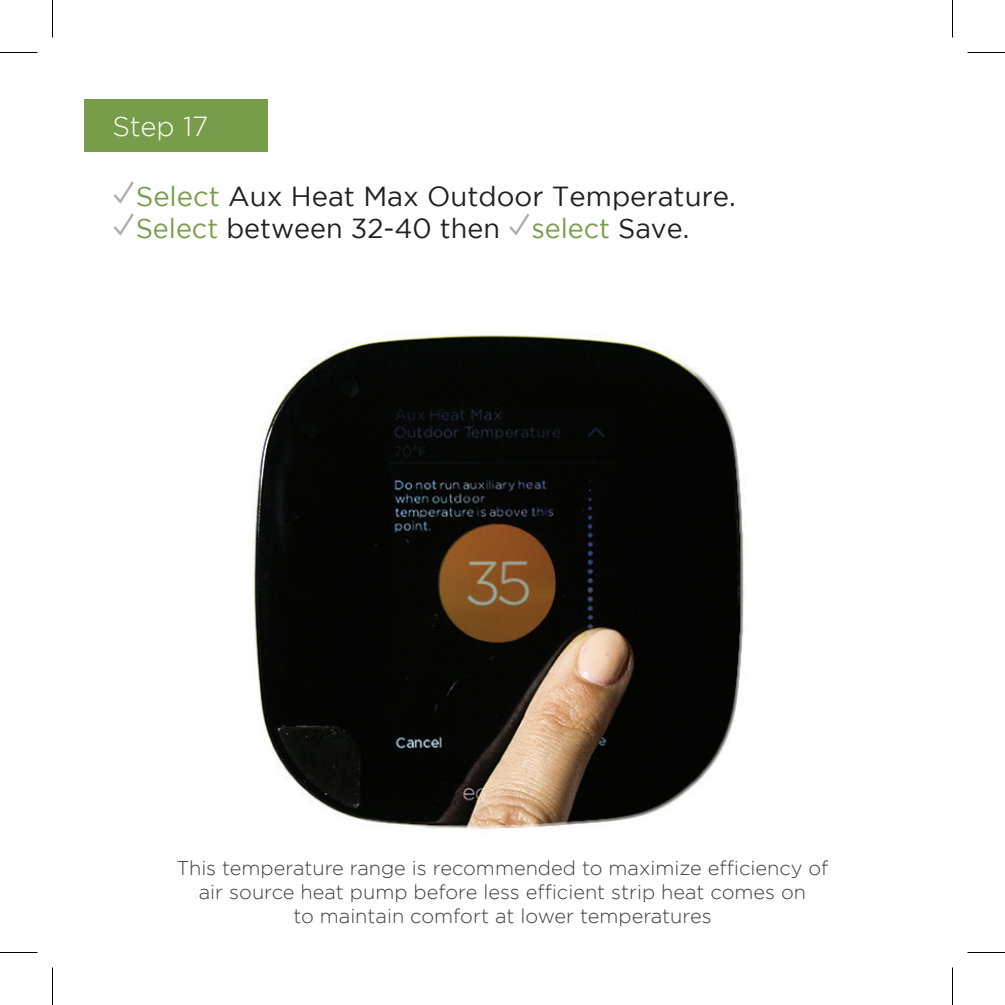
<style>
.page{position:relative;width:1005px;height:1005px;background:#fff}
.page>*{position:absolute;margin:0;border:0;box-sizing:border-box;transform-origin:0 0}
.t1{font:27.5px "Gotham";color:#231f20}
.t2{font:300 27.5px "Gotham";letter-spacing:-.005em;color:#fff}
.t3{font:300 20px/24px "Gotham";color:#3e3e3f;text-align:center}
.s1{font-family:"Apple Gothic";font-size:40px;color:#a8a9ad}
.s2{color:#789d4a}
</style>
<div class="page">
<div style="left:84px;top:99px;width:184px;height:53px;background:#789d4a"></div>
<img style="left:253px;top:335px;width:491px;height:494px">
<hr style="left:0;top:52px;width:38px;height:1px;background:#000">
<hr style="left:968px;top:52px;width:37px;height:1px;background:#000">
<hr style="left:0;top:952px;width:38px;height:1px;background:#000">
<hr style="left:968px;top:952px;width:37px;height:1px;background:#000">
<hr style="left:52px;top:0;width:1px;height:38px;background:#000">
<hr style="left:52px;top:968px;width:1px;height:37px;background:#000">
<hr style="left:952px;top:0;width:1px;height:38px;background:#000">
<hr style="left:952px;top:968px;width:1px;height:37px;background:#000">
<h1 class="t2" style="left:112px;top:111px;width:97px">Step 17</h1>
<h1 class="t1" style="left:112px;top:181px;width:625px"><span class="s1">✓</span><span class="s2">Select</span> Aux Heat Max Outdoor Temperature.</h1>
<h1 class="t1" style="left:112px;top:213px;width:578px"><span class="s1">✓</span><span class="s2">Select</span> between 32-40 then <span class="s1">✓</span><span class="s2">select</span> Save.</h1>
<p class="t3" style="left:177px;top:856px;width:653px">This temperature range is recommended to maximize efficiency of air source heat pump before less efficient strip heat comes on<br>to maintain comfort at lower temperatures</p>
</div>
